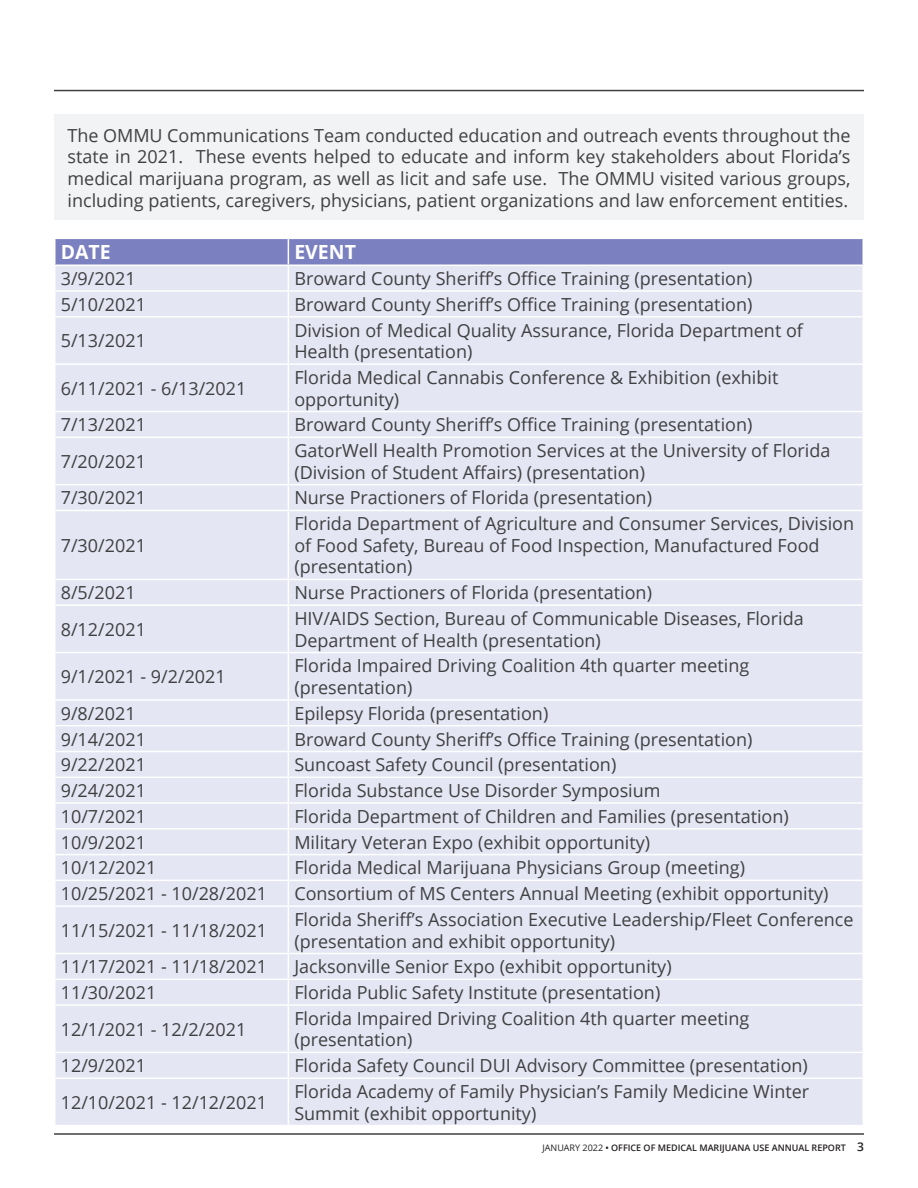
<style>
.page{position:relative;width:918px;height:1188px;background:#fff}
.page>*{position:absolute;margin:0;border:0;box-sizing:border-box;transform-origin:0 0}
.t1{font:700 19.5px "Open Sans";color:#fff}
.t2{font:18px/21.6px "Open Sans";color:#404042}
.t3{font:600 9px "Open Sans";color:#231f20}
.s1{font-weight:400}
.s2{font-size:12px}
</style>
<div class="page">
<div style="left:54px;top:114px;width:810px;height:106px;background:#f2f3f4"></div>
<hr style="left:54px;top:90px;width:810px;height:1px;background:#404042">
<hr style="left:54px;top:1133px;width:810px;height:2px;background:#404042">
<div style="left:56px;top:318px;width:806px;height:807px;background:#e4e6f3"></div>
<svg style="left:55px;top:238px;width:808px;height:78px;background:#c3c6e3"></svg>
<hr style="left:862px;top:292px;width:2px;height:24px;background:#fff">
<hr style="left:288px;top:318px;width:1px;height:45px;background:#fff">
<hr style="left:54px;top:363px;width:234px;height:2px;background:#fff">
<hr style="left:288px;top:363px;width:576px;height:2px;background:#fff">
<hr style="left:288px;top:365px;width:1px;height:46px;background:#fff">
<hr style="left:54px;top:411px;width:234px;height:1px;background:#fff">
<hr style="left:288px;top:411px;width:576px;height:1px;background:#fff">
<svg style="left:288px;top:412px;width:1px;height:25px"></svg>
<hr style="left:54px;top:437px;width:234px;height:1px;background:#fff">
<hr style="left:288px;top:437px;width:576px;height:1px;background:#fff">
<hr style="left:288px;top:438px;width:1px;height:46px;background:#fff">
<hr style="left:54px;top:484px;width:234px;height:1px;background:#fff">
<hr style="left:288px;top:484px;width:576px;height:1px;background:#fff">
<svg style="left:288px;top:485px;width:1px;height:25px"></svg>
<hr style="left:54px;top:510px;width:234px;height:1px;background:#fff">
<hr style="left:288px;top:510px;width:576px;height:1px;background:#fff">
<hr style="left:288px;top:511px;width:1px;height:68px;background:#fff">
<hr style="left:54px;top:579px;width:234px;height:1px;background:#fff">
<hr style="left:288px;top:579px;width:576px;height:1px;background:#fff">
<svg style="left:288px;top:580px;width:1px;height:24px"></svg>
<hr style="left:54px;top:604px;width:234px;height:2px;background:#fff">
<hr style="left:288px;top:604px;width:576px;height:2px;background:#fff">
<hr style="left:288px;top:606px;width:1px;height:46px;background:#fff">
<hr style="left:54px;top:652px;width:234px;height:1px;background:#fff">
<hr style="left:288px;top:652px;width:576px;height:1px;background:#fff">
<hr style="left:288px;top:653px;width:1px;height:46px;background:#fff">
<hr style="left:54px;top:699px;width:234px;height:2px;background:#fff">
<hr style="left:288px;top:699px;width:576px;height:2px;background:#fff">
<hr style="left:54px;top:725px;width:234px;height:1px;background:#fff">
<hr style="left:288px;top:725px;width:576px;height:1px;background:#fff">
<hr style="left:54px;top:751px;width:234px;height:1px;background:#fff">
<hr style="left:288px;top:751px;width:576px;height:1px;background:#fff">
<hr style="left:54px;top:777px;width:234px;height:1px;background:#fff">
<hr style="left:288px;top:777px;width:576px;height:1px;background:#fff">
<hr style="left:54px;top:802px;width:234px;height:2px;background:#fff">
<hr style="left:288px;top:802px;width:576px;height:2px;background:#fff">
<hr style="left:54px;top:828px;width:234px;height:2px;background:#fff">
<hr style="left:288px;top:828px;width:576px;height:2px;background:#fff">
<hr style="left:54px;top:854px;width:234px;height:1px;background:#fff">
<hr style="left:288px;top:854px;width:576px;height:1px;background:#fff">
<hr style="left:54px;top:880px;width:234px;height:1px;background:#fff">
<hr style="left:288px;top:880px;width:576px;height:1px;background:#fff">
<svg style="left:288px;top:701px;width:1px;height:204px"></svg>
<hr style="left:54px;top:905px;width:234px;height:2px;background:#fff">
<hr style="left:288px;top:905px;width:576px;height:2px;background:#fff">
<hr style="left:288px;top:907px;width:1px;height:46px;background:#fff">
<hr style="left:54px;top:953px;width:234px;height:1px;background:#fff">
<hr style="left:288px;top:953px;width:576px;height:1px;background:#fff">
<hr style="left:54px;top:979px;width:234px;height:1px;background:#fff">
<hr style="left:288px;top:979px;width:576px;height:1px;background:#fff">
<svg style="left:288px;top:954px;width:1px;height:50px"></svg>
<hr style="left:54px;top:1004px;width:234px;height:2px;background:#fff">
<hr style="left:288px;top:1004px;width:576px;height:2px;background:#fff">
<hr style="left:288px;top:1006px;width:1px;height:46px;background:#fff">
<hr style="left:54px;top:1052px;width:234px;height:1px;background:#fff">
<hr style="left:288px;top:1052px;width:576px;height:1px;background:#fff">
<svg style="left:288px;top:1053px;width:1px;height:24px"></svg>
<hr style="left:54px;top:1077px;width:234px;height:2px;background:#fff">
<hr style="left:288px;top:1077px;width:576px;height:2px;background:#fff">
<hr style="left:288px;top:1079px;width:1px;height:46px;background:#fff">
<p class="t2" style="left:68px;top:124px;width:785px;text-align:justify">The OMMU Communications Team conducted education and outreach events throughout the state in 2021. These events helped to educate and inform key stakeholders about Florida’s medical marijuana program, as well as licit and safe use. The OMMU visited various groups, including patients, caregivers, physicians, patient organizations and law enforcement entities.</p>
<p class="t1" style="left:61px;top:238px;width:52px">DATE</p>
<p class="t1" style="left:294px;top:238px;width:63px">EVENT</p>
<p class="t2" style="left:61px;top:267px;width:76px">3/9/2021</p>
<p class="t2" style="left:294px;top:267px;width:460px">Broward County Sheriff’s Office Training (presentation)</p>
<p class="t2" style="left:61px;top:293px;width:87px">5/10/2021</p>
<p class="t2" style="left:294px;top:293px;width:460px">Broward County Sheriff’s Office Training (presentation)</p>
<p class="t2" style="left:61px;top:330px;width:87px">5/13/2021</p>
<p class="t2" style="left:294px;top:319px;width:510px">Division of Medical Quality Assurance, Florida Department of<br>Health (presentation)</p>
<p class="t2" style="left:61px;top:377px;width:187px">6/11/2021 - 6/13/2021</p>
<p class="t2" style="left:294px;top:366px;width:486px">Florida Medical Cannabis Conference &amp; Exhibition (exhibit opportunity)</p>
<p class="t2" style="left:61px;top:414px;width:87px">7/13/2021</p>
<p class="t2" style="left:294px;top:414px;width:460px">Broward County Sheriff’s Office Training (presentation)</p>
<p class="t2" style="left:61px;top:450px;width:87px">7/20/2021</p>
<p class="t2" style="left:294px;top:439px;width:538px">GatorWell Health Promotion Services at the University of Florida (Division of Student Affairs) (presentation)</p>
<p class="t2" style="left:61px;top:487px;width:87px">7/30/2021</p>
<p class="t2" style="left:294px;top:487px;width:359px">Nurse Practioners of Florida (presentation)</p>
<p class="t2" style="left:61px;top:534px;width:87px">7/30/2021</p>
<p class="t2" style="left:294px;top:512px;width:561px">Florida Department of Agriculture and Consumer Services, Division of Food Safety, Bureau of Food Inspection, Manufactured Food (presentation)</p>
<p class="t2" style="left:61px;top:581px;width:76px">8/5/2021</p>
<p class="t2" style="left:294px;top:581px;width:359px">Nurse Practioners of Florida (presentation)</p>
<p class="t2" style="left:61px;top:618px;width:87px">8/12/2021</p>
<p class="t2" style="left:294px;top:607px;width:511px">HIV/AIDS Section, Bureau of Communicable Diseases, Florida<br>Department of Health (presentation)</p>
<p class="t2" style="left:61px;top:665px;width:167px">9/1/2021 - 9/2/2021</p>
<p class="t2" style="left:294px;top:655px;width:456px">Florida Impaired Driving Coalition 4th quarter meeting (presentation)</p>
<p class="t2" style="left:61px;top:702px;width:76px">9/8/2021</p>
<p class="t2" style="left:294px;top:702px;width:256px">Epilepsy Florida (presentation)</p>
<p class="t2" style="left:61px;top:728px;width:87px">9/14/2021</p>
<p class="t2" style="left:294px;top:728px;width:460px">Broward County Sheriff’s Office Training (presentation)</p>
<p class="t2" style="left:61px;top:753px;width:87px">9/22/2021</p>
<p class="t2" style="left:294px;top:753px;width:324px">Suncoast Safety Council (presentation)</p>
<p class="t2" style="left:61px;top:779px;width:87px">9/24/2021</p>
<p class="t2" style="left:294px;top:779px;width:368px">Florida Substance Use Disorder Symposium</p>
<p class="t2" style="left:61px;top:805px;width:87px">10/7/2021</p>
<p class="t2" style="left:294px;top:805px;width:496px">Florida Department of Children and Families (presentation)</p>
<p class="t2" style="left:61px;top:831px;width:87px">10/9/2021</p>
<p class="t2" style="left:294px;top:831px;width:357px">Military Veteran Expo (exhibit opportunity)</p>
<p class="t2" style="left:61px;top:857px;width:97px">10/12/2021</p>
<p class="t2" style="left:294px;top:857px;width:452px">Florida Medical Marijuana Physicians Group (meeting)</p>
<p class="t2" style="left:61px;top:882px;width:208px">10/25/2021 - 10/28/2021</p>
<p class="t2" style="left:294px;top:882px;width:536px">Consortium of MS Centers Annual Meeting (exhibit opportunity)</p>
<p class="t2" style="left:61px;top:919px;width:208px">11/15/2021 - 11/18/2021</p>
<p class="t2" style="left:294px;top:908px;width:561px">Florida Sheriff’s Association Executive Leadership/Fleet Conference (presentation and exhibit opportunity)</p>
<p class="t2" style="left:61px;top:955px;width:208px">11/17/2021 - 11/18/2021</p>
<p class="t2" style="left:294px;top:955px;width:379px">Jacksonville Senior Expo (exhibit opportunity)</p>
<p class="t2" style="left:61px;top:981px;width:97px">11/30/2021</p>
<p class="t2" style="left:294px;top:981px;width:367px">Florida Public Safety Institute (presentation)</p>
<p class="t2" style="left:61px;top:1018px;width:187px">12/1/2021 - 12/2/2021</p>
<p class="t2" style="left:294px;top:1007px;width:456px">Florida Impaired Driving Coalition 4th quarter meeting (presentation)</p>
<p class="t2" style="left:61px;top:1054px;width:87px">12/9/2021</p>
<p class="t2" style="left:294px;top:1054px;width:515px">Florida Safety Council DUI Advisory Committee (presentation)</p>
<p class="t2" style="left:61px;top:1091px;width:208px">12/10/2021 - 12/12/2021</p>
<p class="t2" style="left:294px;top:1080px;width:516px">Florida Academy of Family Physician’s Family Medicine Winter<br>Summit (exhibit opportunity)</p>
<p class="t3" style="left:542px;top:1141px;width:323px"><span class="s1">JANUARY 2022</span> • OFFICE OF MEDICAL MARIJUANA USE ANNUAL REPORT <span class="s2">3</span></p>
</div>
